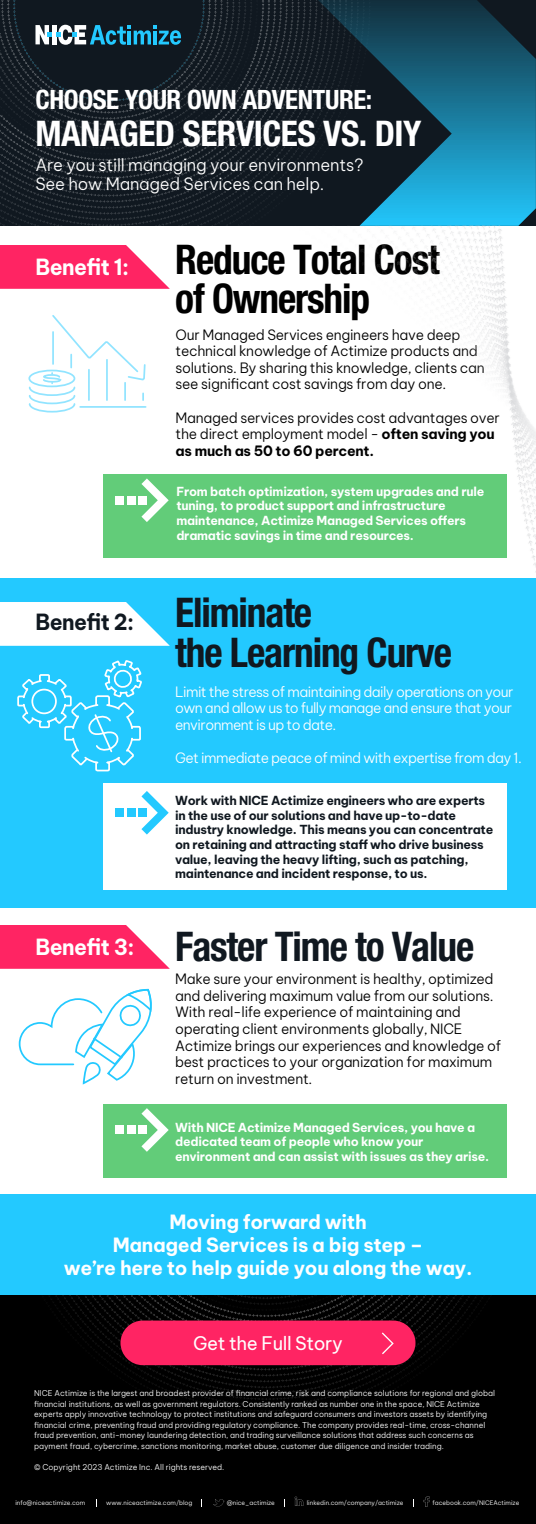
<style>
.page{position:relative;width:536px;height:1524px;background:#fff}
.page>*{position:absolute;margin:0;border:0;box-sizing:border-box;transform-origin:0 0}
.t1{font:700 condensed 40.95px/39.4px "Helvetica Neue LT Pro";letter-spacing:-.03em;color:#101820;scale:.96 1}
.t2{font:700 condensed 40.95px/39.4px "Helvetica Neue LT Pro";letter-spacing:-.03em;color:#000;scale:.96 1}
.t3{font:700 condensed 35.35px "Helvetica Neue LT Pro";letter-spacing:-.015em;color:#fff}
.t4{font:700 condensed 26.69px "Helvetica Neue LT Pro";letter-spacing:-.015em;color:#fff}
.t5{font:700 21.79px "Be Vietnam Pro";letter-spacing:-.03em;color:#fff;scale:.96 1}
.t6{font:700 21.79px "Be Vietnam Pro";letter-spacing:-.03em;color:#101820;scale:.96 1}
.t7{font:700 19.25px/23.1px "Be Vietnam Pro";letter-spacing:-.015em;color:#fff;text-align:center}
.t8{font:18.38px "Be Vietnam Pro";letter-spacing:-.02em;color:#fff}
.t9{font:300 16.62px/19.9px "Be Vietnam Pro";letter-spacing:-.015em;color:#fff}
.t10{font:300 14px/16.6px "Be Vietnam Pro";letter-spacing:-.02em;color:#000}
.t11{font:300 14px/16.6px "Be Vietnam Pro";letter-spacing:-.04em;color:#fff;text-align:justify}
.t12{font:700 12.25px/14.7px "Be Vietnam Pro";letter-spacing:-.02em;color:#fff}
.t13{font:700 12.25px/14.7px "Be Vietnam Pro";letter-spacing:-.02em;color:#101820}
.t14{font:300 7.88px/10.5px "Be Vietnam Pro";color:#fff}
.t15{font:300 6.12px "Be Vietnam Pro";color:#fff}
.s1{font-weight:700}
</style>
<div class="page">
<div style="left:103px;top:1104px;width:403px;height:74px;background:#62cc79"></div>
<svg style="left:141px;top:1108px;width:28px;height:43px"></svg>
<div style="left:138px;top:1125px;width:9px;height:9px;background:#fff"></div>
<div style="left:127px;top:1125px;width:8px;height:9px;background:#fff"></div>
<div style="left:115px;top:1125px;width:9px;height:9px;background:#fff"></div>
<div style="left:0;top:245px;width:95px;height:44px;background:#ff2463"></div>
<img style="left:0;top:0;width:318px;height:226px">
<svg style="left:318px;top:0;width:217px;height:226px;background:#165269"></svg>
<svg style="left:0;top:925px;width:170px;height:44px;background:#ff4177"></svg>
<svg style="left:28px;top:315px;width:67px;height:97px"></svg>
<div style="left:0;top:578px;width:536px;height:329px;background:#23c9ff"></div>
<svg style="left:17px;top:661px;width:125px;height:111px"></svg>
<svg style="left:18px;top:988px;width:134px;height:95px"></svg>
<div style="left:0;top:1194px;width:536px;height:325px;background:#23c9ff"></div>
<div style="left:0;top:1295px;width:536px;height:229px;background:#000"></div>
<img style="left:49px;top:1295px;width:434px;height:122px">
<div style="left:120px;top:1320px;width:295px;height:45px;background:#ff2463;border-radius:22px"></div>
<svg style="left:381px;top:1332px;width:13px;height:23px"></svg>
<svg style="left:35px;top:25px;width:146px;height:20px"></svg>
<div style="left:103px;top:783px;width:403px;height:107px;background:#fff"></div>
<svg style="left:141px;top:791px;width:28px;height:43px"></svg>
<div style="left:138px;top:808px;width:9px;height:9px;background:#23c9ff"></div>
<div style="left:127px;top:808px;width:8px;height:9px;background:#23c9ff"></div>
<div style="left:115px;top:808px;width:9px;height:9px;background:#23c9ff"></div>
<svg style="left:0;top:602px;width:170px;height:44px;background:#e1f7ff"></svg>
<svg style="left:213px;top:1499px;width:11px;height:7px"></svg>
<svg style="left:294px;top:1496px;width:9px;height:10px"></svg>
<svg style="left:423px;top:1496px;width:6px;height:10px"></svg>
<img style="left:95px;top:226px;width:441px;height:346px">
<h3 class="t4" style="left:35px;top:83px;width:338px">CHOOSE YOUR OWN ADVENTURE:</h3>
<h2 class="t3" style="left:35px;top:112px;width:387px">MANAGED SERVICES VS. DIY</h2>
<h3 class="t9" style="left:35px;top:153px;width:329px">Are you still managing your environments?<br>See how Managed Services can help.</h3>
<h3 class="t5" style="left:35px;top:249px;width:99px">Benefit 1:</h3>
<h3 class="t6" style="left:35px;top:603px;width:104px">Benefit 2:</h3>
<h3 class="t5" style="left:35px;top:928px;width:105px">Benefit 3:</h3>
<h1 class="t2" style="left:175px;top:239px;width:277px">Reduce Total Cost of Ownership</h1>
<h3 class="t10" style="left:175px;top:325px;width:310px">Our Managed Services engineers have deep technical knowledge of Actimize products and solutions. By sharing this knowledge, clients can see significant cost savings from day one.</h3>
<h3 class="t10" style="left:175px;top:408px;width:326px">Managed services provides cost advantages over the direct employment model - <span class="s1">often saving you as much as 50 to 60 percent.</span></h3>
<h3 class="t12" style="left:176px;top:482px;width:309px">From batch optimization, system upgrades and rule tuning, to product support and infrastructure maintenance, Actimize Managed Services offers dramatic savings in time and resources.</h3>
<h1 class="t1" style="left:175px;top:592px;width:289px">Eliminate<br>the Learning Curve</h1>
<h3 class="t11" style="left:175px;top:682px;width:340px">Limit the stress of maintaining daily operations on your own and allow us to fully manage and ensure that your environment is up to date.</h3>
<h3 class="t11" style="left:175px;top:748px;width:348px">Get immediate peace of mind with expertise from day 1.</h3>
<p class="t13" style="left:175px;top:791px;width:319px">Work with NICE Actimize engineers who are experts in the use of our solutions and have up-to-date industry knowledge. This means you can concentrate on retaining and attracting staff who drive business value, leaving the heavy lifting, such as patching, maintenance and incident response, to us.</p>
<h1 class="t1" style="left:175px;top:926px;width:313px">Faster Time to Value</h1>
<p class="t10" style="left:175px;top:969px;width:327px">Make sure your environment is healthy, optimized and delivering maximum value from our solutions.<br>With real-life experience of maintaining and operating client environments globally, NICE Actimize brings our experiences and knowledge of best practices to your organization for maximum return on investment.</p>
<h3 class="t12" style="left:175px;top:1118px;width:315px">With NICE Actimize Managed Services, you have a dedicated team of people who know your environment and can assist with issues as they arise.</h3>
<h3 class="t7" style="left:64px;top:1208px;width:410px">Moving forward with<br>Managed Services is a big step –<br>we’re here to help guide you along the way.</h3>
<h3 class="t8" style="left:193px;top:1327px;width:151px">Get the Full Story</h3>
<p class="t14" style="left:34px;top:1387px;width:462px">NICE Actimize is the largest and broadest provider of financial crime, risk and compliance solutions for regional and global financial institutions, as well as government regulators. Consistently ranked as number one in the space, NICE Actimize experts apply innovative technology to protect institutions and safeguard consumers and investors assets by identifying financial crime, preventing fraud and providing regulatory compliance. The company provides real-time, cross-channel fraud prevention, anti-money laundering detection, and trading surveillance solutions that address such concerns as payment fraud, cybercrime, sanctions monitoring, market abuse, customer due diligence and insider trading.</p>
<p class="t14" style="left:34px;top:1460px;width:191px">© Copyright 2023 Actimize Inc. All rights reserved.</p>
<p class="t15" style="left:15px;top:1498px;width:71px">info@niceactimize.com</p>
<p class="t15" style="left:106px;top:1498px;width:88px">www.niceactimize.com/blog</p>
<p class="t15" style="left:227px;top:1498px;width:50px">@nice_actimize</p>
<p class="t15" style="left:307px;top:1498px;width:98px">linkedin.com/company/actimize</p>
<p class="t15" style="left:432px;top:1498px;width:88px">facebook.com/NICEActimize</p>
</div>
